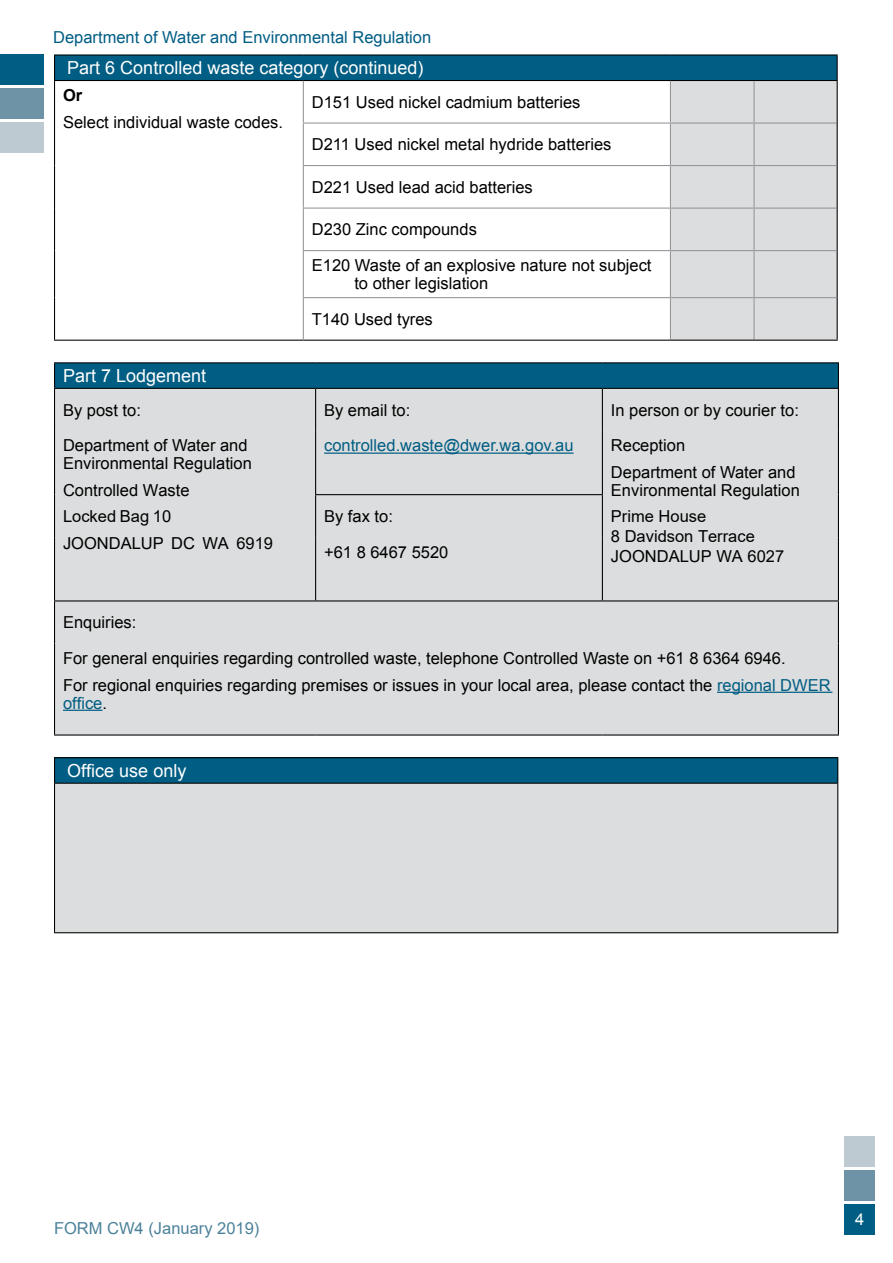
<style>
.page{position:relative;width:893px;height:1263px;background:#fff}
.page>*{position:absolute;margin:0;border:0;box-sizing:border-box;transform-origin:0 0}
.t1{font:18px "Arial";color:#fff}
.t2{font:16.5px/26.5px "Arial";color:#000}
.t3{font:16.5px "Arial";color:#005d83}
.t4{font:16.5px "Arial";color:#4c819a}
.t5{font:700 16.5px "Arial";color:#000}
.t6{font:16.5px "Arial";color:#fff}
.s1{color:#005d83}
</style>
<div class="page">
<div style="left:845px;top:1204px;width:30px;height:30px;background:#005d83"></div>
<div style="left:845px;top:1170px;width:30px;height:30px;background:#6e93a7"></div>
<div style="left:845px;top:1136px;width:30px;height:31px;background:#bdcad2"></div>
<div style="left:0;top:54px;width:43px;height:31px;background:#005d83"></div>
<div style="left:0;top:88px;width:43px;height:30px;background:#6e93a7"></div>
<div style="left:0;top:122px;width:43px;height:30px;background:#bdcad2"></div>
<div style="left:55px;top:55px;width:782px;height:26px;background:#005d83"></div>
<svg style="left:55px;top:81px;width:615px;height:259px"></svg>
<svg style="left:54px;top:56px;width:1px;height:24px"></svg>
<hr style="left:54px;top:54px;width:249px;height:2px;background:#000">
<hr style="left:303px;top:54px;width:367px;height:2px;background:#000">
<hr style="left:670px;top:54px;width:84px;height:2px;background:#000">
<hr style="left:754px;top:54px;width:84px;height:2px;background:#000">
<hr style="left:54px;top:80px;width:249px;height:1px;background:#000">
<hr style="left:303px;top:80px;width:367px;height:1px;background:#000">
<svg style="left:670px;top:56px;width:168px;height:284px;background:#c6cfd4"></svg>
<hr style="left:670px;top:81px;width:1px;height:41px;background:#939598">
<hr style="left:670px;top:124px;width:1px;height:41px;background:#939598">
<hr style="left:670px;top:166px;width:1px;height:42px;background:#939598">
<hr style="left:670px;top:209px;width:1px;height:41px;background:#939598">
<hr style="left:670px;top:251px;width:1px;height:46px;background:#939598">
<hr style="left:670px;top:298px;width:1px;height:42px;background:#939598">
<hr style="left:753px;top:81px;width:2px;height:41px;background:#939598">
<hr style="left:753px;top:124px;width:2px;height:41px;background:#939598">
<hr style="left:753px;top:166px;width:2px;height:42px;background:#939598">
<hr style="left:753px;top:209px;width:2px;height:41px;background:#939598">
<hr style="left:753px;top:251px;width:2px;height:46px;background:#939598">
<hr style="left:753px;top:298px;width:2px;height:42px;background:#939598">
<hr style="left:303px;top:122px;width:367px;height:2px;background:#939598">
<hr style="left:670px;top:122px;width:84px;height:2px;background:#939598">
<hr style="left:754px;top:122px;width:83px;height:2px;background:#939598">
<hr style="left:303px;top:165px;width:367px;height:1px;background:#939598">
<hr style="left:670px;top:165px;width:84px;height:1px;background:#939598">
<hr style="left:754px;top:165px;width:83px;height:1px;background:#939598">
<hr style="left:303px;top:208px;width:367px;height:1px;background:#939598">
<hr style="left:670px;top:208px;width:84px;height:1px;background:#939598">
<hr style="left:754px;top:208px;width:83px;height:1px;background:#939598">
<hr style="left:303px;top:250px;width:367px;height:1px;background:#939598">
<hr style="left:670px;top:250px;width:84px;height:1px;background:#939598">
<hr style="left:754px;top:250px;width:83px;height:1px;background:#939598">
<hr style="left:303px;top:297px;width:367px;height:1px;background:#939598">
<hr style="left:670px;top:297px;width:84px;height:1px;background:#939598">
<hr style="left:754px;top:297px;width:83px;height:1px;background:#939598">
<hr style="left:54px;top:81px;width:1px;height:42px;background:#000">
<hr style="left:54px;top:123px;width:1px;height:43px;background:#000">
<hr style="left:54px;top:166px;width:1px;height:42px;background:#000">
<hr style="left:54px;top:208px;width:1px;height:43px;background:#000">
<hr style="left:54px;top:251px;width:1px;height:47px;background:#000">
<hr style="left:54px;top:298px;width:1px;height:42px;background:#000">
<hr style="left:54px;top:340px;width:249px;height:1px;background:#000">
<hr style="left:837px;top:81px;width:1px;height:42px;background:#000">
<hr style="left:837px;top:123px;width:1px;height:43px;background:#000">
<hr style="left:837px;top:166px;width:1px;height:42px;background:#000">
<hr style="left:837px;top:208px;width:1px;height:43px;background:#000">
<hr style="left:837px;top:251px;width:1px;height:47px;background:#000">
<hr style="left:837px;top:298px;width:1px;height:42px;background:#000">
<hr style="left:303px;top:340px;width:367px;height:1px;background:#000">
<hr style="left:670px;top:340px;width:84px;height:1px;background:#000">
<hr style="left:754px;top:340px;width:84px;height:1px;background:#000">
<hr style="left:303px;top:81px;width:1px;height:41px;background:#939598">
<hr style="left:303px;top:124px;width:1px;height:41px;background:#939598">
<hr style="left:303px;top:166px;width:1px;height:42px;background:#939598">
<hr style="left:303px;top:209px;width:1px;height:41px;background:#939598">
<hr style="left:303px;top:251px;width:1px;height:46px;background:#939598">
<hr style="left:303px;top:298px;width:1px;height:42px;background:#939598">
<div style="left:55px;top:363px;width:783px;height:25px;background:#005d83"></div>
<div style="left:55px;top:389px;width:783px;height:345px;background:#dcddde"></div>
<svg style="left:54px;top:363px;width:1px;height:25px"></svg>
<hr style="left:54px;top:362px;width:262px;height:1px;background:#000">
<hr style="left:316px;top:362px;width:286px;height:1px;background:#000">
<hr style="left:602px;top:362px;width:237px;height:1px;background:#000">
<hr style="left:54px;top:388px;width:262px;height:1px;background:#000">
<hr style="left:316px;top:388px;width:286px;height:1px;background:#000">
<hr style="left:602px;top:388px;width:237px;height:1px;background:#000">
<svg style="left:838px;top:363px;width:1px;height:25px"></svg>
<hr style="left:315px;top:389px;width:1px;height:42px;background:#000">
<hr style="left:602px;top:389px;width:1px;height:42px;background:#000">
<hr style="left:315px;top:431px;width:1px;height:63px;background:#000">
<hr style="left:602px;top:431px;width:1px;height:63px;background:#000">
<hr style="left:315px;top:537px;width:1px;height:63px;background:#000">
<hr style="left:602px;top:537px;width:1px;height:63px;background:#000">
<hr style="left:315px;top:495px;width:1px;height:42px;background:#000">
<hr style="left:602px;top:495px;width:1px;height:42px;background:#000">
<hr style="left:54px;top:600px;width:262px;height:1px;background:#000">
<hr style="left:602px;top:600px;width:237px;height:1px;background:#000">
<hr style="left:316px;top:600px;width:286px;height:1px;background:#000">
<hr style="left:315px;top:494px;width:288px;height:1px;background:#000">
<hr style="left:54px;top:389px;width:1px;height:42px;background:#000">
<hr style="left:838px;top:389px;width:1px;height:42px;background:#000">
<hr style="left:54px;top:431px;width:1px;height:64px;background:#000">
<hr style="left:54px;top:495px;width:1px;height:42px;background:#000">
<hr style="left:54px;top:537px;width:1px;height:63px;background:#000">
<hr style="left:838px;top:431px;width:1px;height:64px;background:#000">
<hr style="left:838px;top:495px;width:1px;height:42px;background:#000">
<hr style="left:838px;top:537px;width:1px;height:63px;background:#000">
<hr style="left:54px;top:601px;width:1px;height:42px;background:#000">
<hr style="left:838px;top:601px;width:1px;height:42px;background:#000">
<hr style="left:54px;top:643px;width:1px;height:91px;background:#000">
<hr style="left:838px;top:643px;width:1px;height:91px;background:#000">
<hr style="left:54px;top:734px;width:262px;height:1px;background:#000">
<hr style="left:316px;top:734px;width:286px;height:1px;background:#000">
<hr style="left:602px;top:734px;width:237px;height:1px;background:#000">
<hr style="left:324px;top:452px;width:250px;height:2px;background:#005d83">
<hr style="left:717px;top:692px;width:115px;height:1px;background:#005d83">
<hr style="left:63px;top:710px;width:39px;height:1px;background:#005d83">
<div style="left:55px;top:758px;width:783px;height:25px;background:#005d83"></div>
<div style="left:55px;top:783px;width:783px;height:150px;background:#dcddde"></div>
<svg style="left:54px;top:758px;width:1px;height:25px"></svg>
<hr style="left:54px;top:757px;width:784px;height:1px;background:#000">
<hr style="left:54px;top:783px;width:784px;height:1px;background:#000">
<svg style="left:837px;top:758px;width:1px;height:25px"></svg>
<hr style="left:54px;top:784px;width:1px;height:148px;background:#000">
<hr style="left:837px;top:784px;width:1px;height:148px;background:#000">
<hr style="left:54px;top:932px;width:784px;height:1px;background:#000">
<p class="t3" style="left:53px;top:26px;width:380px">Department of Water and Environmental Regulation</p>
<p class="t1" style="left:67px;top:56px;width:358px">Part 6 Controlled waste category (continued)</p>
<p class="t5" style="left:63px;top:84px;width:21px">Or</p>
<p class="t2" style="left:63px;top:109px;width:222px">Select individual waste codes.</p>
<p class="t2" style="left:312px;top:89px;width:270px">D151 Used nickel cadmium batteries</p>
<p class="t2" style="left:312px;top:131px;width:301px">D211 Used nickel metal hydride batteries</p>
<p class="t2" style="left:312px;top:174px;width:223px">D221 Used lead acid batteries</p>
<p class="t2" style="left:312px;top:212px;width:341px;line-height:35.7px">D230 Zinc compounds<br>E120 Waste of an explosive nature not subject</p>
<p class="t2" style="left:312px;top:266px;width:178px;line-height:35.7px;text-indent:43px">to other legislation<br>T140 Used tyres</p>
<p class="t1" style="left:63px;top:364px;width:145px">Part 7 Lodgement</p>
<p class="t2" style="left:63px;top:397px;width:79px">By post to:</p>
<p class="t2" style="left:324px;top:397px;width:88px">By email to:</p>
<p class="t2" style="left:611px;top:397px;width:190px">In person or by courier to:</p>
<p class="t2" style="left:63px;top:437px;width:190px;line-height:18px">Department of Water and<br>Environmental Regulation</p>
<p class="t2" style="left:63px;top:477px;width:212px">Controlled Waste<br>Locked Bag 10<br>JOONDALUP DC WA 6919</p>
<p class="t3" style="left:324px;top:435px;width:251px">controlled.waste@dwer.wa.gov.au</p>
<p class="t2" style="left:611px;top:432px;width:186px">Reception<br>Department of Water and</p>
<p class="t2" style="left:611px;top:477px;width:190px">Environmental Regulation<br>Prime House</p>
<p class="t2" style="left:611px;top:526px;width:175px;line-height:19.8px">8 Davidson Terrace<br>JOONDALUP WA 6027</p>
<p class="t2" style="left:324px;top:498px;width:126px;line-height:35.7px">By fax to:<br>+61 8 6467 5520</p>
<p class="t2" style="left:63px;top:605px;width:724px;line-height:35.8px">Enquiries:<br>For general enquiries regarding controlled waste, telephone Controlled Waste on +61 8 6364 6946.</p>
<p class="t2" style="left:63px;top:676px;width:769px;line-height:18px">For regional enquiries regarding premises or issues in your local area, please contact the <span class="s1">regional DWER office</span>.</p>
<p class="t1" style="left:67px;top:759px;width:121px">Office use only</p>
<p class="t4" style="left:54px;top:1218px;width:207px">FORM CW4 (January 2019)</p>
<p class="t6" style="left:855px;top:1209px;width:11px">4</p>
</div>
